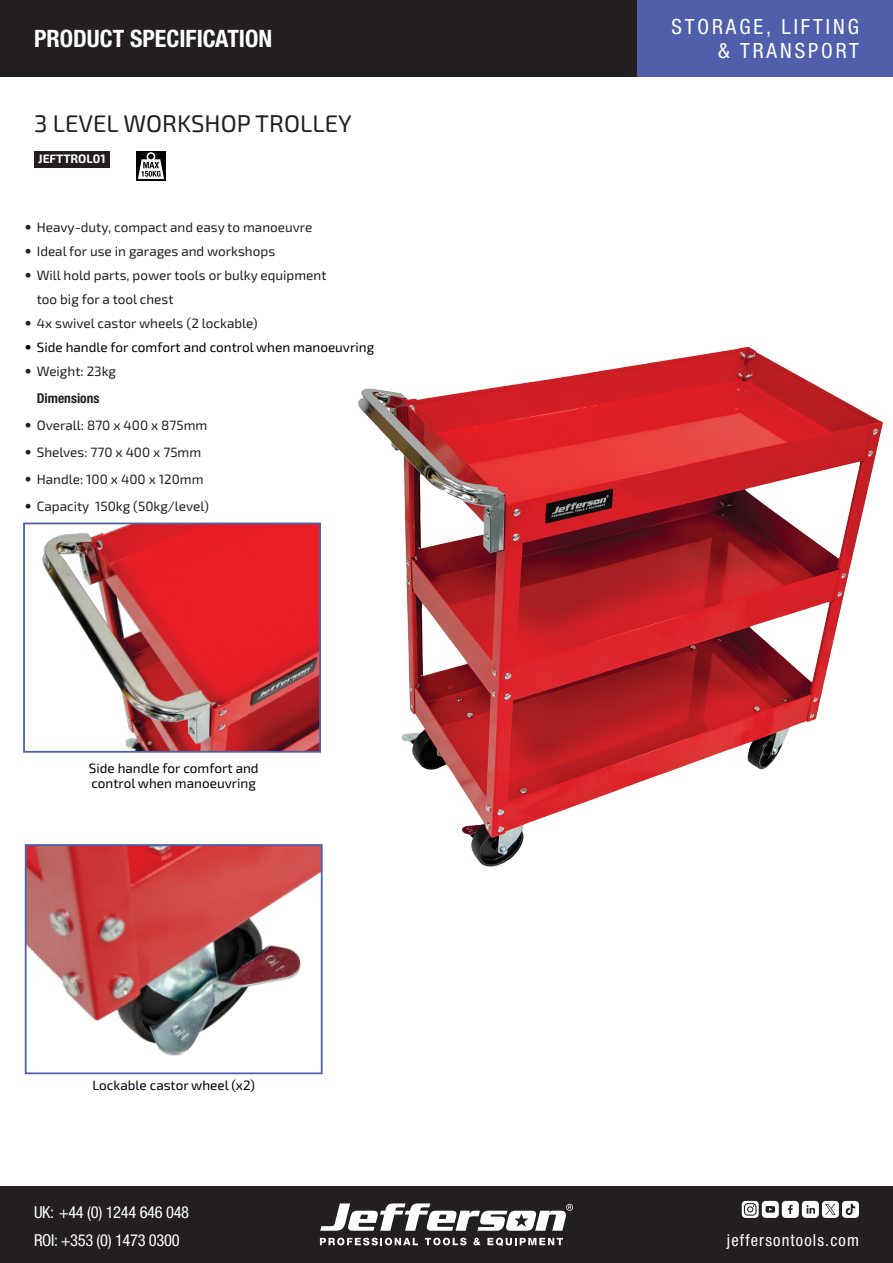
<style>
.page{position:relative;width:893px;height:1263px;background:#fff}
.page>*{position:absolute;margin:0;border:0;box-sizing:border-box;transform-origin:0 0}
.t1{font:24px "Exo 2";color:#231f20}
.t2{font:700 condensed 24px "Helvetica Neue LT Std";color:#fff}
.t3{font:condensed 21px/24px "Helvetica Neue LT Std";letter-spacing:.14em;color:#fff;text-align:right}
.t4{font:condensed 16.5px "Helvetica Neue LT Std";letter-spacing:-.02em;color:#fff}
.t5{font:condensed 16.5px "Helvetica Neue LT Std";letter-spacing:.07em;color:#fff}
.t6{font:13.5px/24px "Exo 2";color:#231f20}
.Feature_Items{font:13.5px/15px "Exo 2.0";color:#000}
.t7{font:13.5px "Exo 2";color:#000}
.t8{font:700 12px "Exo 2";color:#fff}
.s1{font-family:"Helvetica Neue LT Std";font-weight:700}
.s2{font-family:"Helvetica Neue LT Std";font-weight:700;font-stretch:condensed}
</style>
<div class="page">
<div style="left:0;top:0;width:893px;height:77px;background:#231f20"></div>
<div style="left:0;top:1186px;width:893px;height:77px;background:#231f20"></div>
<svg style="left:742px;top:1201px;width:117px;height:17px"></svg>
<svg style="left:320px;top:1238px;width:98px;height:7px"></svg>
<svg style="left:425px;top:1238px;width:41px;height:7px"></svg>
<svg style="left:473px;top:1238px;width:8px;height:7px"></svg>
<svg style="left:487px;top:1238px;width:76px;height:8px"></svg>
<svg style="left:320px;top:1203px;width:253px;height:28px"></svg>
<div style="left:638px;top:0;width:255px;height:77px;background:#4f5fab"></div>
<div style="left:34px;top:151px;width:76px;height:17px;background:#231f20"></div>
<img style="left:358px;top:346px;width:525px;height:521px">
<div style="left:136px;top:151px;width:30px;height:29px;background:#000001"></div>
<svg style="left:138px;top:152px;width:26px;height:27px"></svg>
<img style="left:42px;top:525px;width:276px;height:225px">
<div style="left:23px;top:522px;width:298px;height:231px;border:2px solid #4c60ac"></div>
<img style="left:28px;top:847px;width:292px;height:209px">
<div style="left:25px;top:844px;width:298px;height:230px;border:2px solid #4c60ac"></div>
<h1 class="t2" style="left:34px;top:24px;width:240px">PRODUCT SPECIFICATION</h1>
<p class="t1" style="left:34px;top:107px;width:319px">3 LEVEL WORKSHOP TROLLEY</p>
<p class="t8" style="left:38px;top:152px;width:69px">JEFTTROL01</p>
<p class="t6" style="left:25px;top:215px;width:289px"><span class="s1">•</span> Heavy-duty, compact and easy to manoeuvre</p>
<p class="t6" style="left:25px;top:239px;width:252px"><span class="s1">•</span> Ideal for use in garages and workshops</p>
<p class="t6" style="left:37px;top:263px;width:291px;text-indent:-12px"><span class="s1">•</span> Will hold parts, power tools or bulky equipment too big for a tool chest</p>
<p class="t6" style="left:25px;top:311px;width:234px"><span class="s1">•</span> 4x swivel castor wheels (2 lockable)</p>
<p class="t7" style="left:25px;top:338px;width:351px"><span class="s1">•</span> Side handle for comfort and control when manoeuvring</p>
<p class="t6" style="left:25px;top:358px;width:93px;line-height:27px;text-align:center"><span class="s1">•</span> Weight: 23kg<br><span class="s2">Dimensions</span></p>
<p class="t6" style="left:25px;top:413px;width:184px"><span class="s1">•</span> Overall: 870 x 400 x 875mm</p>
<p class="t6" style="left:25px;top:440px;width:178px"><span class="s1">•</span> Shelves: 770 x 400 x 75mm</p>
<p class="t6" style="left:25px;top:467px;width:180px"><span class="s1">•</span> Handle: 100 x 400 x 120mm</p>
<p class="t6" style="left:25px;top:494px;width:186px"><span class="s1">•</span> Capacity 150kg (50kg/level)</p>
<p class="Feature_Items" style="left:89px;top:761px;width:171px">Side handle for comfort and control when manoeuvring</p>
<p class="Feature_Items" style="left:92px;top:1078px;width:164px">Lockable castor wheel (x2)</p>
<p class="t4" style="left:34px;top:1202px;width:157px">UK: +44 (0) 1244 646 048</p>
<h2 class="t3" style="left:671px;top:14px;width:189px">STORAGE, LIFTING &amp; TRANSPORT</h2>
<p class="t4" style="left:34px;top:1230px;width:147px">ROI: +353 (0) 1473 0300</p>
<p class="t5" style="left:727px;top:1230px;width:133px">jeffersontools.com</p>
</div>
